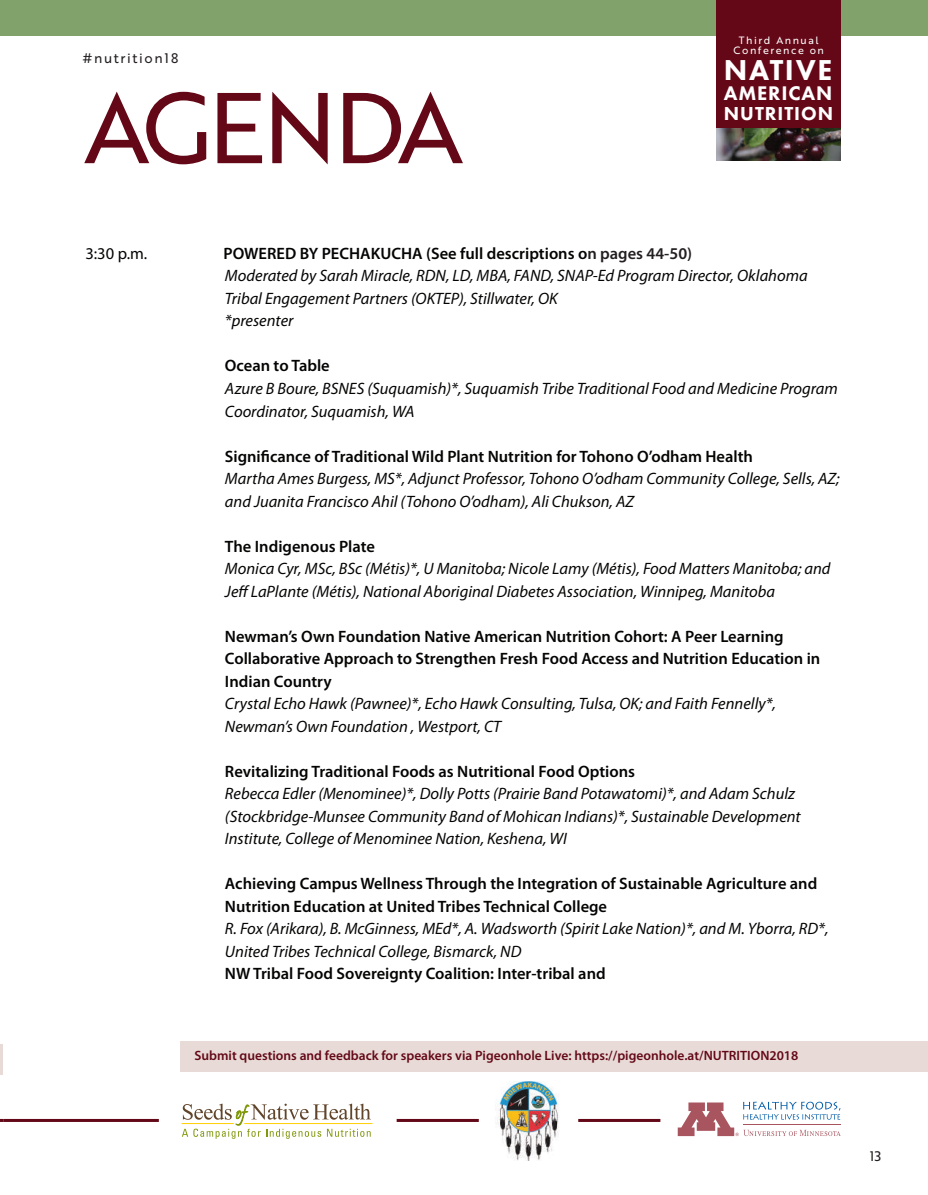
<style>
.page{position:relative;width:928px;height:1195px;background:#fff}
.page>*{position:absolute;margin:0;border:0;box-sizing:border-box;transform-origin:0 0}
.t1{font:97.5px "Brother 1816 Regular";letter-spacing:-.03em;color:#640817}
.t2{font:800 29.7px "Futura PT";letter-spacing:.055em;color:#fff}
.t3{font:800 20.25px "Futura PT";letter-spacing:.04em;color:#fff}
.t4{font:800 19.35px "Futura PT";letter-spacing:.05em;color:#fff}
.t5{font:italic 16.5px/22.5px "Myriad Pro";color:#040503}
.t6{font:600 16.5px/22.5px "Myriad Pro";color:#040503}
.t7{font:16.5px "Myriad Pro";color:#040503}
.t8{font:600 13.5px "Myriad Pro";color:#640817}
.t9{font:13.5px "Brother 1816 Regular";letter-spacing:.12em;color:#231f20}
.t10{font:10.35px/10.4px "Brother 1816 Regular";letter-spacing:.15em;color:#fff;text-align:center}
.s1{font-weight:600;font-style:normal}
.s2{font-weight:600;font-style:normal;color:#231f20}
</style>
<div class="page">
<div style="left:3px;top:0;width:924px;height:36px;background:#82a26c"></div>
<img style="left:716px;top:128px;width:124px;height:33px">
<div style="left:716px;top:0;width:124px;height:128px;background:#640817"></div>
<hr style="left:3px;top:1118px;width:156px;height:3px;background:#640817">
<hr style="left:244px;top:1123px;width:128px;height:1px;background:#ffd000">
<svg style="left:182px;top:1103px;width:189px;height:35px"></svg>
<svg style="left:677px;top:1101px;width:163px;height:35px"></svg>
<img style="left:496px;top:1081px;width:63px;height:78px">
<hr style="left:396px;top:1118px;width:82px;height:3px;background:#640817">
<hr style="left:578px;top:1118px;width:82px;height:3px;background:#640817">
<div style="left:180px;top:1041px;width:747px;height:30px;background:#e8dbd7"></div>
<hr style="left:0;top:0;width:3px;height:36px;background:#82a26c">
<hr style="left:0;top:1044px;width:3px;height:30px;background:#e8dbd7">
<p class="t9" style="left:82px;top:48px;width:97px">#nutrition18</p>
<h1 class="t1" style="left:84px;top:55px;width:380px">AGENDA</h1>
<p class="t10" style="left:733px;top:34px;width:92px">Third Annual<br>Conference on</p>
<h2 class="t2" style="left:723px;top:52px;width:110px">NATIVE</h2>
<p class="t3" style="left:723px;top:81px;width:107px">AMERICAN</p>
<p class="t4" style="left:723px;top:101px;width:108px">NUTRITION</p>
<p class="t7" style="left:85px;top:243px;width:63px">3:30 p.m.</p>
<p class="t5" style="left:223px;top:242px;width:585px"><span class="s1">POWERED BY PECHAKUCHA (See full descriptions o</span><span class="s2">n pages 44-50)<br></span>Moderated by Sarah Miracle, RDN, LD, MBA, FAND, SNAP-Ed Program Director, Oklahoma Tribal Engagement Partners (OKTEP), Stillwater, OK<br>*presenter</p>
<p class="t6" style="left:225px;top:354px;width:106px">Ocean to Table</p>
<p class="t5" style="left:225px;top:377px;width:614px">Azure B Boure, BSNES (Suquamish)*, Suquamish Tribe Traditional Food and Medicine Program<br>Coordinator, Suquamish, WA</p>
<p class="t6" style="left:225px;top:444px;width:529px">Significance of Traditional Wild Plant Nutrition for Tohono O’odham Health</p>
<p class="t5" style="left:225px;top:467px;width:616px">Martha Ames Burgess, MS*, Adjunct Professor, Tohono O’odham Community College, Sells, AZ; and Juanita Francisco Ahil (Tohono O’odham), Ali Chukson, AZ</p>
<p class="t6" style="left:225px;top:534px;width:151px">The Indigenous Plate</p>
<p class="t5" style="left:225px;top:557px;width:607px">Monica Cyr, MSc, BSc (Métis)*, U Manitoba; Nicole Lamy (Métis), Food Matters Manitoba; and<br>Jeff LaPlante (Métis), National Aboriginal Diabetes Association, Winnipeg, Manitoba</p>
<p class="t6" style="left:225px;top:624px;width:596px">Newman’s Own Foundation Native American Nutrition Cohort: A Peer Learning<br>Collaborative Approach to Strengthen Fresh Food Access and Nutrition Education in<br>Indian Country</p>
<p class="t5" style="left:225px;top:692px;width:552px">Crystal Echo Hawk (Pawnee)*, Echo Hawk Consulting, Tulsa, OK; and Faith Fennelly*,<br>Newman’s Own Foundation , Westport, CT</p>
<p class="t6" style="left:225px;top:759px;width:411px">Revitalizing Traditional Foods as Nutritional Food Options</p>
<p class="t5" style="left:225px;top:782px;width:577px">Rebecca Edler (Menominee)*, Dolly Potts (Prairie Band Potawatomi)*, and Adam Schulz (Stockbridge-Munsee Community Band of Mohican Indians)*, Sustainable Development<br>Institute, College of Menominee Nation, Keshena, WI</p>
<p class="t6" style="left:225px;top:872px;width:593px">Achieving Campus Wellness Through the Integration of Sustainable Agriculture and<br>Nutrition Education at United Tribes Technical College</p>
<p class="t5" style="left:225px;top:917px;width:605px">R. Fox (Arikara), B. McGinness, MEd*, A. Wadsworth (Spirit Lake Nation)*, and M. Yborra, RD*,<br>United Tribes Technical College, Bismarck, ND</p>
<p class="t6" style="left:225px;top:962px;width:382px">NW Tribal Food Sovereignty Coalition: Inter-tribal and</p>
<p class="t8" style="left:194px;top:1047px;width:605px">Submit questions and feedback for speakers via Pigeonhole Live: https://pigeonhole.at/NUTRITION2018</p>
<p class="t9" style="left:869px;top:1146px;width:13px">13</p>
</div>
